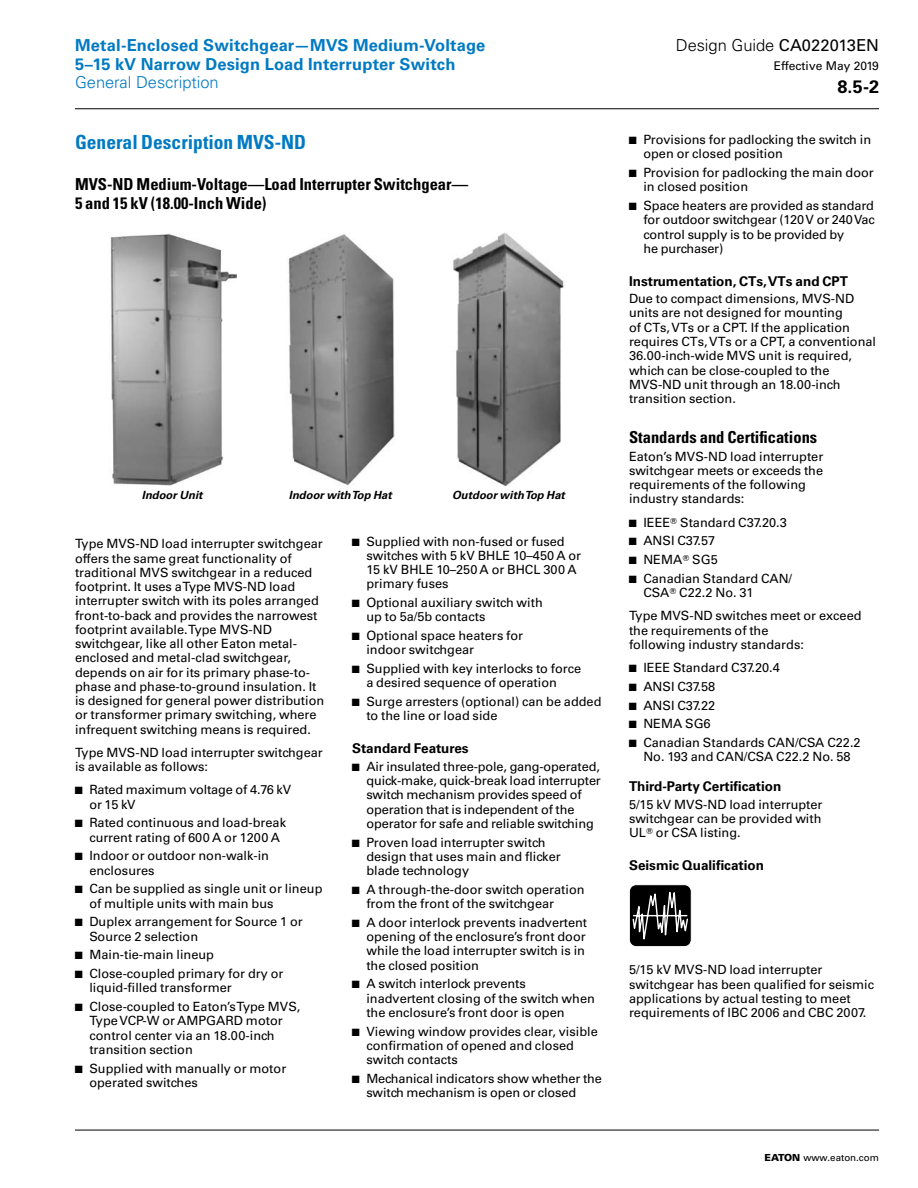
<style>
.page{position:relative;width:918px;height:1188px;background:#fff}
.page>*{position:absolute;margin:0;border:0;box-sizing:border-box;transform-origin:0 0}
.t1{font:700 condensed 19.5px "Univers LT Std";color:#007ac2}
.t2{font:700 18px "Univers LT Std";color:#000}
.t3{font:700 condensed 16.5px/19.5px "Univers LT Std";color:#000}
.t4{font:700 16.5px/18.8px "Univers LT Std";letter-spacing:.01em;color:#007ac2}
.t5{font:300 16.5px "Univers LT Std";letter-spacing:-.005em;color:#000}
.t6{font:300 16.5px "Univers LT Std";letter-spacing:-.005em;color:#007ac2}
.t7{font:700 13.5px "Univers LT Std";color:#000}
.t8{font:12.75px/14.2px "Univers LT Std";color:#000}
.t9{font:12px "Univers LT Std";color:#000}
.t10{font:italic 700 11.25px "Univers LT Std";color:#000}
.t11{font:9.75px "Univers LT Std";color:#000}
.s1{font-weight:400}
.s2{font-family:"Universal Newswith Comm Pi"}
.s3{font-weight:900}
</style>
<div class="page">
<img style="left:110px;top:234px;width:126px;height:252px">
<img style="left:288px;top:234px;width:107px;height:251px">
<img style="left:453px;top:232px;width:111px;height:255px">
<div style="left:629px;top:885px;width:62px;height:62px;background:#000;border-radius:7px"></div>
<div style="left:629px;top:884px;width:63px;height:63px;border:1px solid #fff;border-radius:7px"></div>
<svg style="left:632px;top:884px;width:57px;height:63px"></svg>
<hr style="left:75px;top:1130px;width:804px;height:1px;background:#000">
<hr style="left:75px;top:108px;width:804px;height:1px;background:#000">
<p class="t4" style="left:75px;top:36px;width:412px">Metal-Enclosed Switchgear—MVS Medium-Voltage<br>5–15 kV Narrow Design Load Interrupter Switch</p>
<p class="t6" style="left:75px;top:73px;width:145px">General Description</p>
<h1 class="t1" style="left:75px;top:130px;width:233px">General Description MVS-ND</h1>
<p class="t3" style="left:75px;top:174px;width:395px">MVS-ND Medium-Voltage—Load Interrupter Switchgear—<br>5 and 15 kV (18.00-Inch Wide)</p>
<p class="t10" style="left:142px;top:488px;width:62px">Indoor Unit</p>
<p class="t10" style="left:289px;top:488px;width:104px">Indoor with Top Hat</p>
<p class="t10" style="left:452px;top:488px;width:114px">Outdoor with Top Hat</p>
<p class="t8" style="left:75px;top:537px;width:251px">Type MVS-ND load interrupter switchgear offers the same great functionality of traditional MVS switchgear in a reduced footprint. It uses a Type MVS-ND load interrupter switch with its poles arranged front-to-back and provides the narrowest footprint available. Type MVS-ND switchgear, like all other Eaton metal&shy;enclosed and metal-clad switchgear, depends on air for its primary phase-to&shy;phase and phase-to-ground insulation. It is designed for general power distribution or transformer primary switching, where infrequent switching means is required.</p>
<p class="t8" style="left:75px;top:745px;width:249px">Type MVS-ND load interrupter switchgear is available as follows:</p>
<p class="t8" style="left:89px;top:783px;width:203px;text-indent:-14px">■ Rated maximum voltage of 4.76 kV or 15 kV</p>
<p class="t8" style="left:89px;top:816px;width:198px;text-indent:-14px">■ Rated continuous and load-break current rating of 600 A or 1200 A</p>
<p class="t8" style="left:89px;top:849px;width:181px;text-indent:-14px">■ Indoor or outdoor non-walk-in enclosures</p>
<p class="t8" style="left:89px;top:882px;width:235px;text-indent:-14px">■ Can be supplied as single unit or lineup of multiple units with main bus</p>
<p class="t8" style="left:89px;top:915px;width:215px;text-indent:-14px">■ Duplex arrangement for Source 1 or<br>Source 2 selection</p>
<p class="t8" style="left:75px;top:948px;width:141px">■ Main-tie-main lineup</p>
<p class="t8" style="left:89px;top:967px;width:196px;text-indent:-14px">■ Close-coupled primary for dry or liquid-filled transformer</p>
<p class="t8" style="left:89px;top:1000px;width:213px;text-indent:-14px">■ Close-coupled to Eaton’s Type MVS,<br>Type VCP-W or AMPGARD motor control center via an 18.00-inch transition section</p>
<p class="t8" style="left:89px;top:1061px;width:198px;text-indent:-14px">■ Supplied with manually or motor operated switches</p>
<p class="t8" style="left:366px;top:534px;width:216px;text-indent:-14px">■ Supplied with non-fused or fused switches with 5 kV BHLE 10–450 A or<br>15 kV BHLE 10–250 A or BHCL 300 A primary fuses</p>
<p class="t8" style="left:366px;top:596px;width:178px;text-indent:-14px">■ Optional auxiliary switch with up to 5a/5b contacts</p>
<p class="t8" style="left:366px;top:629px;width:158px;text-indent:-14px">■ Optional space heaters for indoor switchgear</p>
<p class="t8" style="left:366px;top:662px;width:216px;text-indent:-14px">■ Supplied with key interlocks to force a desired sequence of operation</p>
<p class="t8" style="left:366px;top:695px;width:237px;text-indent:-14px">■ Surge arresters (optional) can be added to the line or load side</p>
<p class="t7" style="left:352px;top:741px;width:118px">Standard Features</p>
<p class="t8" style="left:366px;top:759px;width:236px;text-indent:-14px">■ Air insulated three-pole, gang-operated, quick-make, quick-break load interrupter switch mechanism provides speed of operation that is independent of the operator for safe and reliable switching</p>
<p class="t8" style="left:366px;top:835px;width:196px;text-indent:-14px">■ Proven load interrupter switch design that uses main and flicker blade technology</p>
<p class="t8" style="left:366px;top:882px;width:220px;text-indent:-14px">■ A through-the-door switch operation from the front of the switchgear</p>
<p class="t8" style="left:366px;top:915px;width:222px;text-indent:-14px">■ A door interlock prevents inadvertent opening of the enclosure’s front door while the load interrupter switch is in the closed position</p>
<p class="t8" style="left:366px;top:977px;width:230px;text-indent:-14px">■ A switch interlock prevents inadvertent closing of the switch when the enclosure’s front door is open</p>
<p class="t8" style="left:366px;top:1024px;width:233px;text-indent:-14px">■ Viewing window provides clear, visible confirmation of opened and closed switch contacts</p>
<p class="t8" style="left:366px;top:1071px;width:237px;text-indent:-14px">■ Mechanical indicators show whether the switch mechanism is open or closed</p>
<p class="t5" style="left:676px;top:35px;width:205px">Design Guide <span class="s1">CA022013EN</span></p>
<p class="t9" style="left:774px;top:59px;width:107px">Effective May 2019</p>
<h2 class="t2" style="left:837px;top:76px;width:43px">8.5-2</h2>
<p class="t8" style="left:643px;top:133px;width:229px;text-indent:-14px">■ Provisions for padlocking the switch in open or closed position</p>
<p class="t8" style="left:643px;top:166px;width:232px;text-indent:-14px">■ Provision for padlocking the main door in closed position</p>
<p class="t8" style="left:643px;top:199px;width:233px;text-indent:-14px">■ Space heaters are provided as standard for outdoor switchgear (120 V or 240 Vac control supply is to be provided by<br>he purchaser)</p>
<p class="t7" style="left:629px;top:273px;width:221px">Instrumentation, CTs, VTs and CPT</p>
<p class="t8" style="left:629px;top:292px;width:249px">Due to compact dimensions, MVS-ND units are not designed for mounting<br>of CTs, VTs or a CPT. If the application requires CTs, VTs or a CPT, a conventional 36.00-inch-wide MVS unit is required, which can be close-coupled to the MVS-ND unit through an 18.00-inch transition section.</p>
<p class="t3" style="left:629px;top:428px;width:190px">Standards and Certifications</p>
<p class="t8" style="left:629px;top:449px;width:196px">Eaton’s MVS-ND load interrupter switchgear meets or exceeds the requirements of the following industry standards:</p>
<p class="t8" style="left:629px;top:515px;width:159px">■ IEEE<span class="s2">T</span> Standard C37.20.3</p>
<p class="t8" style="left:629px;top:534px;width:88px">■ ANSI C37.57</p>
<p class="t8" style="left:629px;top:553px;width:90px">■ NEMA<span class="s2">T</span> SG5</p>
<p class="t8" style="left:643px;top:571px;width:150px;text-indent:-14px">■ Canadian Standard CAN/<br>CSA<span class="s2">T</span> C22.2 No. 31</p>
<p class="t8" style="left:629px;top:609px;width:234px">Type MVS-ND switches meet or exceed the requirements of the<br>following industry standards:</p>
<p class="t8" style="left:629px;top:661px;width:152px">■ IEEE Standard C37.20.4</p>
<p class="t8" style="left:629px;top:679px;width:88px">■ ANSI C37.58</p>
<p class="t8" style="left:629px;top:698px;width:88px">■ ANSI C37.22</p>
<p class="t8" style="left:629px;top:717px;width:83px">■ NEMA SG6</p>
<p class="t8" style="left:629px;top:736px;width:233px;text-align:center">■ Canadian Standards CAN/CSA C22.2<br>No. 193 and CAN/CSA C22.2 No. 58</p>
<p class="t7" style="left:629px;top:779px;width:154px">Third-Party Certification</p>
<p class="t8" style="left:629px;top:797px;width:195px;text-align:justify">5/15 kV MVS-ND load interrupter switchgear can be provided with UL<span class="s2">T</span> or CSA listing.</p>
<p class="t7" style="left:629px;top:858px;width:137px">Seismic Qualification</p>
<p class="t8" style="left:629px;top:963px;width:247px">5/15 kV MVS-ND load interrupter switchgear has been qualified for seismic applications by actual testing to meet requirements of IBC 2006 and CBC 2007.</p>
<p class="t11" style="left:765px;top:1152px;width:116px"><span class="s3">EATON</span> www.eaton.com</p>
</div>
